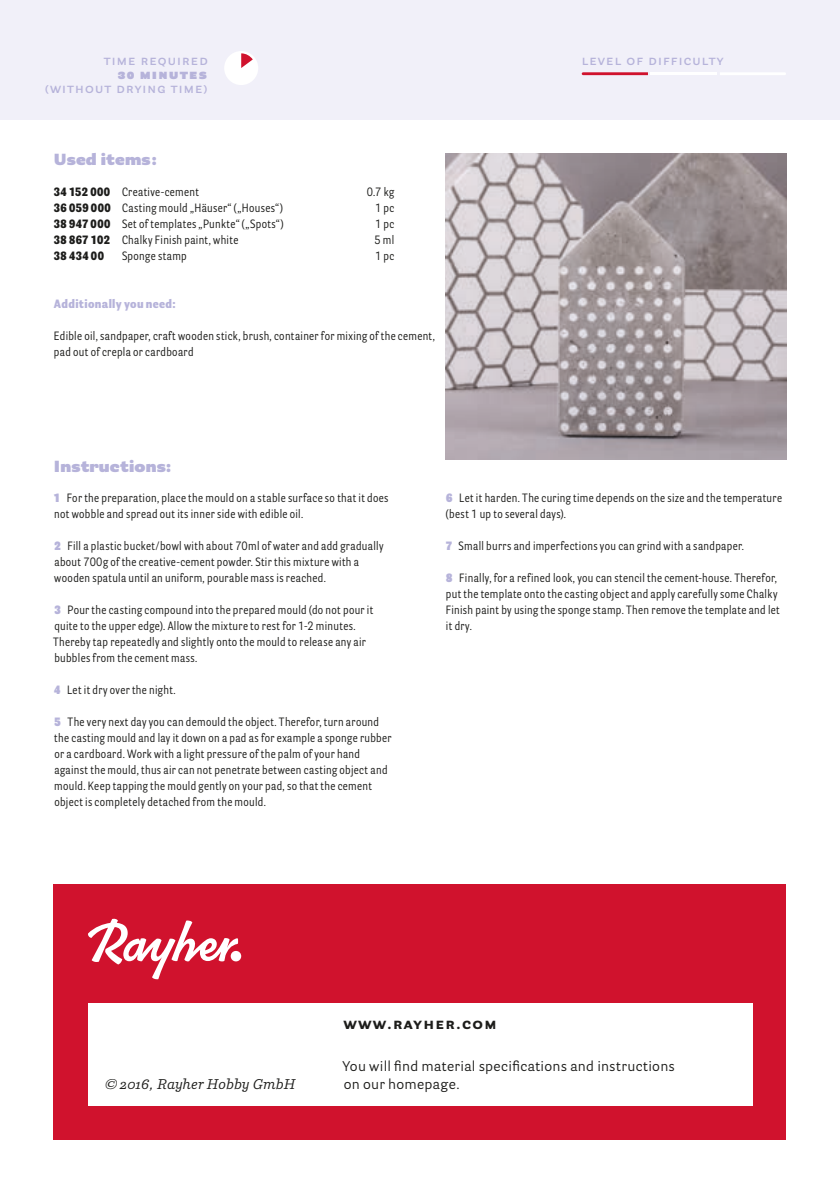
<style>
.page{position:relative;width:840px;height:1191px;background:#fff}
.page>*{position:absolute;margin:0;border:0;box-sizing:border-box;transform-origin:0 0}
.t1{font:900 16px "Parry Grotesque Pro";letter-spacing:.01em;color:#b6b3da}
.t2{font:700 16px "Parry Grotesque Pro";letter-spacing:.08em;color:#1d1d1b}
.t3{font:14px/18px "Parry Grotesque Pro";letter-spacing:.02em;color:#1d1d1b}
.t4{font:600 14px "Parry Grotesque Pro";letter-spacing:.08em;color:#b6b3da}
.t5{font:italic 14px "Parry Pro";letter-spacing:.01em;color:#1d1d1b}
.t6{font:900 14px "Parry Grotesque Pro";letter-spacing:.08em;color:#b6b3da}
.t7{font:12px/16px "Parry Grot Con Pro";letter-spacing:.03em;color:#1d1d1b}
.t8{font:900 12px "Parry Grot Con Pro";letter-spacing:.03em;color:#b6b3da}
.t9{font:900 12px "Parry Grot Con Pro";letter-spacing:.03em;color:#1d1d1b}
.s1{font-weight:900}
.s2{font-weight:900;color:#b6b3da}
</style>
<div class="page">
<div style="left:54px;top:884px;width:731px;height:256px;background:#d0122d"></div>
<div style="left:88px;top:1003px;width:663px;height:103px;background:#fff"></div>
<div style="left:0;top:0;width:839px;height:119px;background:#f1f0f9"></div>
<svg style="left:88px;top:918px;width:150px;height:61px"></svg>
<div style="left:230px;top:951px;width:11px;height:10px;background:#fff;border-radius:50%"></div>
<svg style="left:720px;top:73px;width:65px;height:2px"></svg>
<svg style="left:581px;top:72px;width:66px;height:3px"></svg>
<div style="left:224px;top:51px;width:34px;height:34px;background:#fff;border-radius:50%"></div>
<img style="left:445px;top:153px;width:340px;height:306px">
<svg style="left:241px;top:53px;width:12px;height:15px"></svg>
<hr style="left:650px;top:72px;width:66px;height:3px;background:#fff">
<p class="t4" style="left:104px;top:50px;width:105px">time required</p>
<p class="t4" style="left:581px;top:50px;width:143px">level of difficulty</p>
<p class="t6" style="left:118px;top:63px;width:91px">30 minutes</p>
<p class="t4" style="left:45px;top:78px;width:164px">(without drying time)</p>
<h1 class="t1" style="left:54px;top:148px;width:104px">Used items:</h1>
<p class="t7" style="left:54px;top:184px;width:146px"><span class="s1">34 152 000</span> Creative-cement</p>
<p class="t7" style="left:366px;top:184px;width:29px">0.7 kg</p>
<p class="t7" style="left:54px;top:200px;width:230px"><span class="s1">36 059 000</span> Casting mould „Häuser“ („Houses“)</p>
<p class="t7" style="left:375px;top:200px;width:21px">1 pc</p>
<p class="t7" style="left:54px;top:216px;width:231px"><span class="s1">38 947 000</span> Set of templates „Punkte“ („Spots“)</p>
<p class="t7" style="left:375px;top:216px;width:21px">1 pc</p>
<p class="t7" style="left:54px;top:232px;width:186px"><span class="s1">38 867 102</span> Chalky Finish paint, white</p>
<p class="t7" style="left:374px;top:232px;width:21px">5 ml</p>
<p class="t9" style="left:54px;top:247px;width:51px">38 434 00</p>
<p class="t7" style="left:122px;top:248px;width:66px">Sponge stamp</p>
<p class="t7" style="left:375px;top:248px;width:21px">1 pc</p>
<p class="t8" style="left:54px;top:295px;width:123px">Additionally you need:</p>
<p class="t7" style="left:54px;top:328px;width:382px">Edible oil, sandpaper, craft wooden stick, brush, container for mixing of the cement, pad out of crepla or cardboard</p>
<h1 class="t1" style="left:54px;top:454px;width:119px">Instructions:</h1>
<p class="t7" style="left:54px;top:490px;width:336px"><span class="s2">1</span> For the preparation, place the mould on a stable surface so that it does not wobble and spread out its inner side with edible oil.</p>
<p class="t7" style="left:54px;top:538px;width:330px"><span class="s2">2</span> Fill a plastic bucket/bowl with about 70ml of water and add gradually about 700g of the creative-cement powder. Stir this mixture with a wooden spatula until an uniform, pourable mass is reached.</p>
<p class="t7" style="left:53px;top:602px;width:321px"><span class="s2">3</span> Pour the casting compound into the prepared mould (do not pour it quite to the upper edge). Allow the mixture to rest for 1-2 minutes.<br>Thereby tap repeatedly and slightly onto the mould to release any air bubbles from the cement mass.</p>
<p class="t7" style="left:54px;top:682px;width:123px"><span class="s2">4</span> Let it dry over the night.</p>
<p class="t7" style="left:54px;top:714px;width:338px"><span class="s2">5</span> The very next day you can demould the object. Therefor, turn around the casting mould and lay it down on a pad as for example a sponge rubber or a cardboard. Work with a light pressure of the palm of your hand against the mould, thus air can not penetrate between casting object and mould. Keep tapping the mould gently on your pad, so that the cement object is completely detached from the mould.</p>
<p class="t7" style="left:445px;top:490px;width:337px"><span class="s2">6</span> Let it harden. The curing time depends on the size and the temperature (best 1 up to several days).</p>
<p class="t7" style="left:445px;top:538px;width:299px"><span class="s2">7</span> Small burrs and imperfections you can grind with a sandpaper.</p>
<p class="t7" style="left:445px;top:570px;width:335px"><span class="s2">8</span> Finally, for a refined look, you can stencil the cement-house. Therefor, put the template onto the casting object and apply carefully some Chalky Finish paint by using the sponge stamp. Then remove the template and let it dry.</p>
<p class="t5" style="left:105px;top:1074px;width:192px">© 2016, Rayher Hobby GmbH</p>
<h1 class="t2" style="left:343px;top:1012px;width:155px">www.rayher.com</h1>
<p class="t3" style="left:342px;top:1056px;width:334px">You will find material specifications and instructions on our homepage.</p>
</div>
